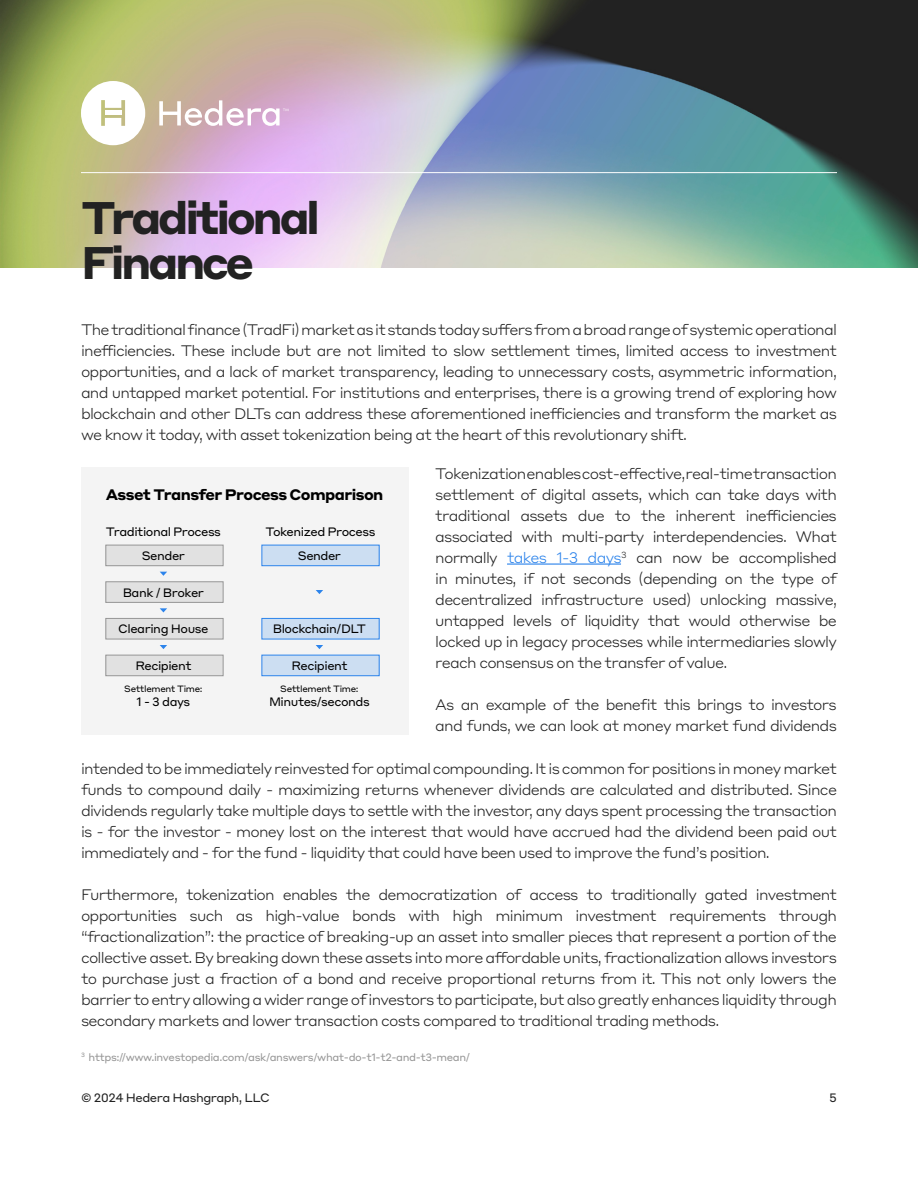
<style>
.page{position:relative;width:918px;height:1188px;background:#fff}
.page>*{position:absolute;margin:0;border:0;box-sizing:border-box;transform-origin:0 0}
.t1{font:700 45px/45px "Styrene A";letter-spacing:-.08em;color:#222}
.t2{font:300 15px/21px "Styrene A";letter-spacing:-.05em;color:#222;text-align:justify}
.t3{font:700 15px "Styrene A";letter-spacing:-.04em;color:#000}
.t4{font:12px/23.9px "Styrene A";letter-spacing:-.04em;color:#000;text-align:center}
.t5{font:12px "Styrene A";letter-spacing:-.04em;color:#222}
.t6{font:10.5px "Styrene A";letter-spacing:-.04em;color:#969696}
.t7{font:9px "Styrene A";letter-spacing:-.04em;color:#000}
.s1{color:#2d84eb}
</style>
<div class="page">
<img style="left:0;top:0;width:918px;height:268px">
<svg style="left:81px;top:81px;width:64px;height:64px"></svg>
<svg style="left:159px;top:100px;width:129px;height:26px"></svg>
<hr style="left:81px;top:172px;width:756px;height:1px;background:#fff">
<hr style="left:507px;top:563px;width:114px;height:2px;background:#2d84eb">
<div style="left:81px;top:467px;width:327px;height:268px;background:#f4f4f4"></div>
<div style="left:106px;top:545px;width:117px;height:21px;background:#e1e1e1"></div>
<div style="left:105px;top:545px;width:119px;height:21px;border:1px solid #969696"></div>
<div style="left:106px;top:582px;width:117px;height:20px;background:#e1e1e1"></div>
<div style="left:105px;top:581px;width:119px;height:22px;border:1px solid #969696"></div>
<div style="left:106px;top:618px;width:117px;height:21px;background:#e1e1e1"></div>
<div style="left:105px;top:618px;width:119px;height:21px;border:1px solid #969696"></div>
<div style="left:106px;top:655px;width:117px;height:21px;background:#e1e1e1"></div>
<div style="left:105px;top:655px;width:119px;height:21px;border:1px solid #969696"></div>
<div style="left:262px;top:545px;width:117px;height:21px;background:#ccdef2"></div>
<div style="left:261px;top:545px;width:119px;height:21px;border:1px solid #2d84eb"></div>
<div style="left:262px;top:618px;width:117px;height:21px;background:#ccdef2"></div>
<div style="left:261px;top:618px;width:119px;height:21px;border:1px solid #2d84eb"></div>
<div style="left:262px;top:655px;width:117px;height:21px;background:#ccdef2"></div>
<div style="left:261px;top:655px;width:119px;height:21px;border:1px solid #2d84eb"></div>
<svg style="left:160px;top:572px;width:7px;height:4px"></svg>
<svg style="left:316px;top:590px;width:7px;height:4px"></svg>
<svg style="left:160px;top:608px;width:7px;height:4px"></svg>
<svg style="left:160px;top:645px;width:7px;height:4px"></svg>
<svg style="left:316px;top:645px;width:7px;height:4px"></svg>
<h1 class="t1" style="left:81px;top:192px;width:241px">Traditional<br>Finance</h1>
<p class="t2" style="left:81px;top:318px;width:758px">The traditional finance (TradFi) market as it stands today suffers from a broad range of systemic operational inefficiencies. These include but are not limited to slow settlement times, limited access to investment opportunities, and a lack of market transparency, leading to unnecessary costs, asymmetric information, and untapped market potential. For institutions and enterprises, there is a growing trend of exploring how blockchain and other DLTs can address these aforementioned inefficiencies and transform the market as we know it today, with asset tokenization being at the heart of this revolutionary shift.</p>
<p class="t2" style="left:435px;top:462px;width:403px">Tokenization enables cost-effective, real-time transaction settlement of digital assets, which can take days with traditional assets due to the inherent inefficiencies associated with multi-party interdependencies. What normally <span class="s1">takes 1-3 days</span><sup>3</sup> can now be accomplished in minutes, if not seconds (depending on the type of decentralized infrastructure used) unlocking massive, untapped levels of liquidity that would otherwise be locked up in legacy processes while intermediaries slowly reach consensus on the transfer of value.</p>
<p class="t2" style="left:435px;top:693px;width:403px">As an example of the benefit this brings to investors and funds, we can look at money market fund dividends</p>
<p class="t3" style="left:106px;top:482px;width:279px">Asset Transfer Process Comparison</p>
<p class="t4" style="left:106px;top:519px;width:117px">Traditional Process</p>
<p class="t4" style="left:266px;top:519px;width:112px">Tokenized Process<br>Sender</p>
<p class="t4" style="left:142px;top:543px;width:45px">Sender</p>
<p class="t4" style="left:123px;top:579px;width:83px">Bank / Broker</p>
<p class="t4" style="left:118px;top:616px;width:92px">Clearing House</p>
<p class="t4" style="left:135px;top:653px;width:58px">Recipient</p>
<p class="t4" style="left:273px;top:616px;width:95px">Blockchain/DLT</p>
<p class="t4" style="left:291px;top:653px;width:58px">Recipient</p>
<p class="t7" style="left:124px;top:681px;width:80px">Settlement Time:</p>
<p class="t4" style="left:137px;top:689px;width:55px">1 - 3 days</p>
<p class="t7" style="left:280px;top:681px;width:80px">Settlement Time:</p>
<p class="t4" style="left:269px;top:689px;width:102px">Minutes/seconds</p>
<p class="t2" style="left:81px;top:757px;width:758px">intended to be immediately reinvested for optimal compounding. It is common for positions in money market funds to compound daily - maximizing returns whenever dividends are calculated and distributed. Since dividends regularly take multiple days to settle with the investor, any days spent processing the transaction is - for the investor - money lost on the interest that would have accrued had the dividend been paid out immediately and - for the fund - liquidity that could have been used to improve the fund’s position.</p>
<p class="t2" style="left:81px;top:883px;width:758px">Furthermore, tokenization enables the democratization of access to traditionally gated investment opportunities such as high-value bonds with high minimum investment requirements through “fractionalization”: the practice of breaking-up an asset into smaller pieces that represent a portion of the collective asset. By breaking down these assets into more affordable units, fractionalization allows investors to purchase just a fraction of a bond and receive proportional returns from it. This not only lowers the barrier to entry allowing a wider range of investors to participate, but also greatly enhances liquidity through secondary markets and lower transaction costs compared to traditional trading methods.</p>
<p class="t6" style="left:81px;top:1048px;width:391px"><sup>3</sup> https://www. investopedia.com/ask/answers/what-do-t1-t2-and-t3-mean/</p>
<p class="t5" style="left:81px;top:1088px;width:190px">© 2024 Hedera Hashgraph, LLC</p>
<p class="t5" style="left:829px;top:1088px;width:9px">5</p>
</div>
